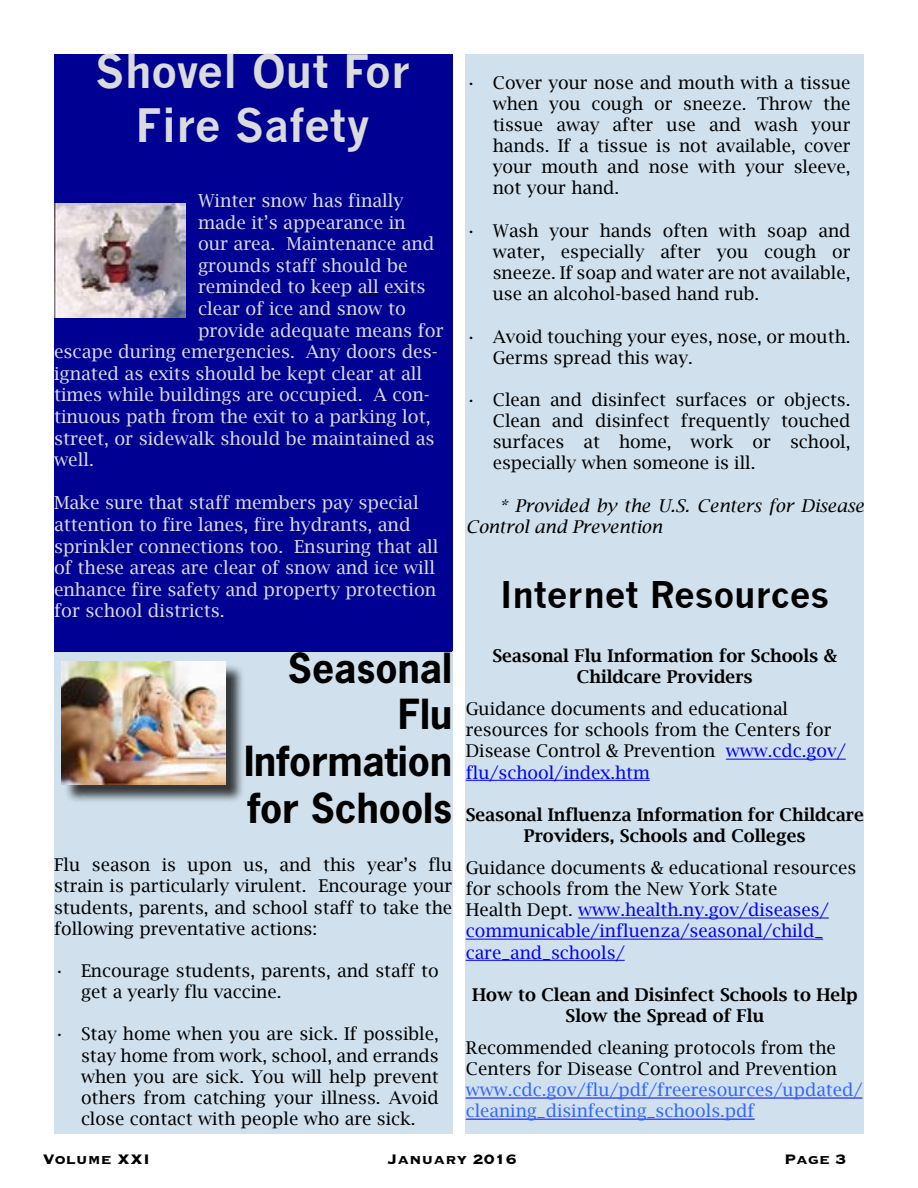
<style>
.page{position:relative;width:918px;height:1188px;background:#fff}
.page>*{position:absolute;margin:0;border:0;box-sizing:border-box;transform-origin:0 0}
.t1{font:700 45px/54px "News Gothic";color:#dadbdc;text-align:center}
.t2{font:700 39px/46.8px "News Gothic Std";color:#000;text-align:right}
.t3{font:700 36px "News Gothic";color:#000}
.t4{font:18px/21.6px "Lucida Bright";color:#dadbdc}
.t5{font:700 18px "Copperplate";color:#000}
.t6{font:17.7px/21.1px "Lucida Bright";color:#000;text-align:justify}
.t7{font:600 17.7px/21.1px "Lucida Bright";color:#000;text-align:center}
.t8{font:17.7px/21.1px "Lucida Bright";color:#00f}
.t9{font:17.7px/21.1px "Lucida Bright";color:#36f}
.t10{font:italic 17.7px/21.1px "Lucida Bright";color:#000}
.s1{color:#00f}
.s2{color:#000}
</style>
<div class="page">
<div style="left:54px;top:650px;width:398px;height:5px;background:#000"></div>
<div style="left:54px;top:652px;width:398px;height:482px;background:#d0e0ed"></div>
<div style="left:466px;top:54px;width:398px;height:1080px;background:#d0e0ed"></div>
<hr style="left:726px;top:759px;width:120px;height:1px;background:#00f">
<hr style="left:466px;top:780px;width:184px;height:1px;background:#00f">
<hr style="left:578px;top:918px;width:251px;height:1px;background:#00f">
<hr style="left:466px;top:939px;width:357px;height:1px;background:#00f">
<hr style="left:466px;top:960px;width:159px;height:1px;background:#00f">
<hr style="left:466px;top:1098px;width:396px;height:1px;background:#00f">
<hr style="left:466px;top:1119px;width:289px;height:1px;background:#00f">
<div style="left:64px;top:664px;width:180px;height:140px;background:#000;opacity:.75"></div>
<img style="left:62px;top:662px;width:163px;height:122px">
<div style="left:54px;top:54px;width:398px;height:596px;background:#000093"></div>
<svg style="left:358px;top:295px;width:21px;height:1px"></svg>
<svg style="left:401px;top:381px;width:21px;height:1px"></svg>
<img style="left:54px;top:203px;width:132px;height:114px">
<h1 class="t1" style="left:95px;top:44px;width:317px">Shovel Out For<br>Fire Safety</h1>
<p class="t4" style="left:198px;top:190px;width:207px">Winter snow has finally</p>
<p class="t4" style="left:198px;top:211px;width:209px">made it’s appearance in</p>
<p class="t4" style="left:198px;top:233px;width:238px">our area. Maintenance and</p>
<p class="t4" style="left:198px;top:254px;width:211px">grounds staff should be</p>
<p class="t4" style="left:198px;top:276px;width:229px">reminded to keep all exits</p>
<p class="t4" style="left:198px;top:298px;width:209px">clear of ice and snow to</p>
<p class="t4" style="left:198px;top:319px;width:247px">provide adequate means for</p>
<p class="t4" style="left:54px;top:341px;width:385px">escape during emergencies. Any doors des-</p>
<p class="t4" style="left:54px;top:362px;width:370px">ignated as exits should be kept clear at all</p>
<p class="t4" style="left:54px;top:384px;width:377px">times while buildings are occupied. A con-</p>
<p class="t4" style="left:54px;top:406px;width:378px">tinuous path from the exit to a parking lot,</p>
<p class="t4" style="left:54px;top:427px;width:382px">street, or sidewalk should be maintained as</p>
<p class="t4" style="left:54px;top:449px;width:41px">well.</p>
<p class="t4" style="left:54px;top:492px;width:386px">Make sure that staff members pay special attention to fire lanes, fire hydrants, and sprinkler connections too. Ensuring that all of these areas are clear of snow and ice will enhance fire safety and property protection for school districts.</p>
<h2 class="t2" style="left:244px;top:644px;width:210px">Seasonal<br>Flu<br>Information for Schools</h2>
<p class="t6" style="left:54px;top:854px;width:400px">Flu season is upon us, and this year’s flu strain is particularly virulent. Encourage your students, parents, and school staff to take the following preventative actions:</p>
<p class="t6" style="left:81px;top:960px;width:359px;text-indent:-27px">• Encourage students, parents, and staff to get a yearly flu vaccine.</p>
<p class="t6" style="left:81px;top:1023px;width:359px;text-indent:-27px">• Stay home when you are sick. If possible, stay home from work, school, and errands when you are sick. You will help prevent others from catching your illness. Avoid close contact with people who are sick.</p>
<p class="t6" style="left:493px;top:72px;width:359px;text-indent:-27px">• Cover your nose and mouth with a tissue when you cough or sneeze. Throw the tissue away after use and wash your hands. If a tissue is not available, cover your mouth and nose with your sleeve, not your hand.</p>
<p class="t6" style="left:493px;top:220px;width:359px;text-indent:-27px">• Wash your hands often with soap and water, especially after you cough or sneeze. If soap and water are not available, use an alcohol-based hand rub.</p>
<p class="t6" style="left:493px;top:326px;width:359px;text-indent:-27px">• Avoid touching your eyes, nose, or mouth.<br>Germs spread this way.</p>
<p class="t6" style="left:493px;top:389px;width:359px;text-indent:-27px">• Clean and disinfect surfaces or objects.<br>Clean and disinfect frequently touched surfaces at home, work or school, especially when someone is ill.</p>
<p class="t10" style="left:466px;top:495px;width:400px;text-indent:34px">* Provided by the U.S. Centers for Disease<br>Control and Prevention</p>
<h3 class="t3" style="left:500px;top:573px;width:331px">Internet Resources</h3>
<p class="t7" style="left:492px;top:645px;width:347px">Seasonal Flu Information for Schools &amp;<br>Childcare Providers</p>
<p class="t6" style="left:466px;top:698px;width:382px;text-align:left">Guidance documents and educational resources for schools from the Centers for Disease Control &amp; Prevention <span class="s1">www.cdc.gov/ flu/school/index.htm</span></p>
<p class="t7" style="left:466px;top:804px;width:400px">Seasonal Influenza Information for Childcare<br>Providers, Schools and Colleges</p>
<p class="t8" style="left:466px;top:857px;width:392px"><span class="s2">Guidance documents &amp; educational resources for schools from the New York State<br>Health Dept.</span> www.health.ny.gov/diseases/ communicable/influenza/seasonal/child_ care_and_schools/</p>
<p class="t7" style="left:472px;top:984px;width:387px">How to Clean and Disinfect Schools to Help<br>Slow the Spread of Flu</p>
<p class="t6" style="left:466px;top:1037px;width:373px">Recommended cleaning protocols from the<br>Centers for Disease Control and Prevention</p>
<p class="t9" style="left:466px;top:1079px;width:398px">www.cdc.gov/flu/pdf/freeresources/updated/ cleaning_disinfecting_schools.pdf</p>
<p class="t5" style="left:43px;top:1147px;width:109px">Volume XXI</p>
<p class="t5" style="left:387px;top:1147px;width:131px">January 2016</p>
<p class="t5" style="left:784px;top:1147px;width:64px">Page 3</p>
</div>
